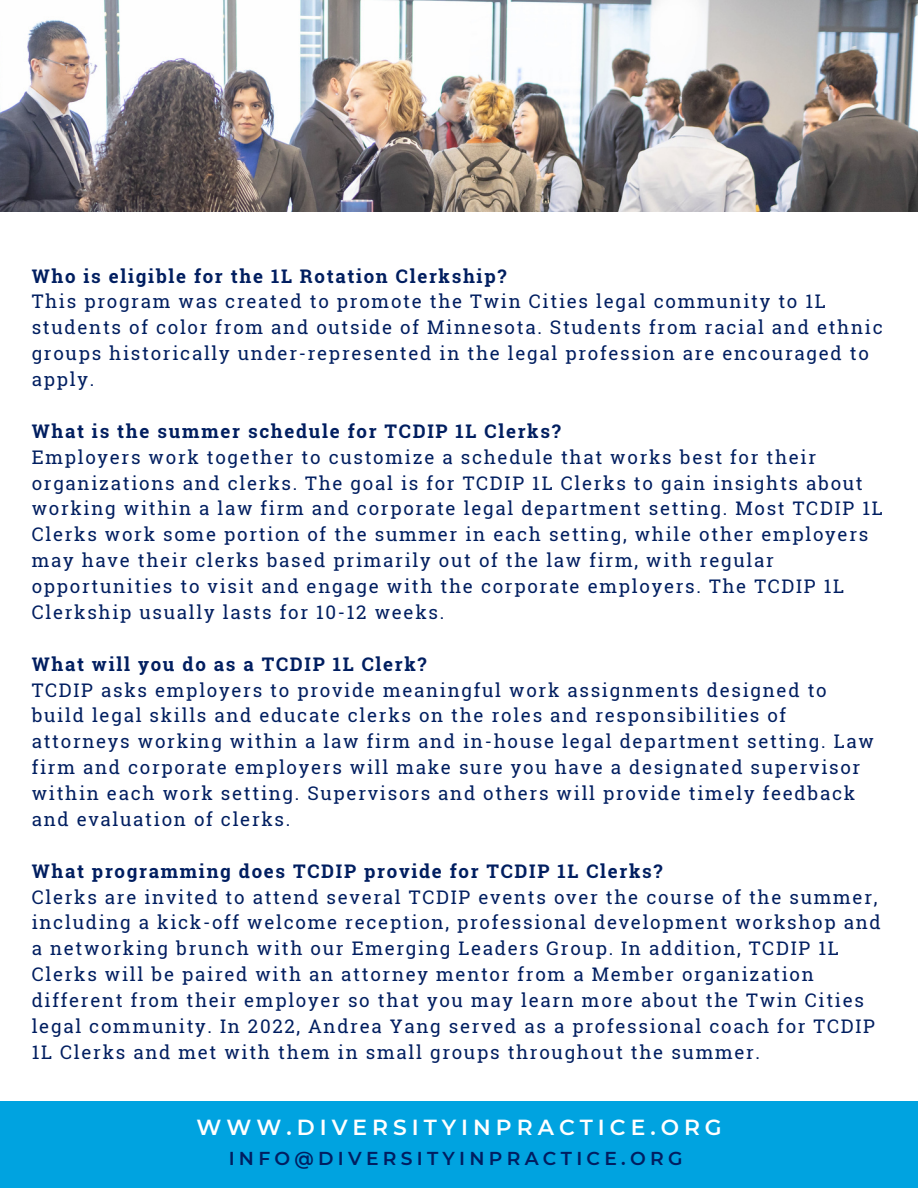
<style>
.page{position:relative;width:918px;height:1188px;background:#fff}
.page>*{position:absolute;margin:0;border:0;box-sizing:border-box;transform-origin:0 0}
.t1{font:600 21.75px "Montserrat";letter-spacing:.23em;color:#fff}
.t2{font:18.75px/25.8px "Roboto Slab";letter-spacing:.09em;color:#001e60}
.t3{font:700 18.75px "Roboto Slab";letter-spacing:.09em;color:#001e60}
.t4{font:600 18.75px "Montserrat";letter-spacing:.23em;color:#001e60}
</style>
<div class="page">
<img style="left:0;top:0;width:918px;height:212px">
<div style="left:0;top:1101px;width:918px;height:87px;background:#00a3e0"></div>
<p class="t3" style="left:32px;top:263px;width:476px">Who is eligible for the 1L Rotation Clerkship?</p>
<p class="t2" style="left:32px;top:288px;width:853px">This program was created to promote the Twin Cities legal community to 1L students of color from and outside of Minnesota. Students from racial and ethnic groups historically under-represented in the legal profession are encouraged to apply.</p>
<p class="t3" style="left:32px;top:418px;width:531px">What is the summer schedule for TCDIP 1L Clerks?</p>
<p class="t2" style="left:32px;top:443px;width:853px">Employers work together to customize a schedule that works best for their organizations and clerks. The goal is for TCDIP 1L Clerks to gain insights about working within a law firm and corporate legal department setting. Most TCDIP 1L Clerks work some portion of the summer in each setting, while other employers may have their clerks based primarily out of the law firm, with regular opportunities to visit and engage with the corporate employers. The TCDIP 1L Clerkship usually lasts for 10-12 weeks.</p>
<p class="t3" style="left:32px;top:651px;width:396px">What will you do as a TCDIP 1L Clerk?</p>
<p class="t2" style="left:32px;top:676px;width:844px">TCDIP asks employers to provide meaningful work assignments designed to build legal skills and educate clerks on the roles and responsibilities of attorneys working within a law firm and in-house legal department setting. Law firm and corporate employers will make sure you have a designated supervisor within each work setting. Supervisors and others will provide timely feedback and evaluation of clerks.</p>
<p class="t3" style="left:32px;top:858px;width:632px">What programming does TCDIP provide for TCDIP 1L Clerks?</p>
<p class="t2" style="left:32px;top:883px;width:851px">Clerks are invited to attend several TCDIP events over the course of the summer, including a kick-off welcome reception, professional development workshop and a networking brunch with our Emerging Leaders Group. In addition, TCDIP 1L Clerks will be paired with an attorney mentor from a Member organization different from their employer so that you may learn more about the Twin Cities legal community. In 2022, Andrea Yang served as a professional coach for TCDIP 1L Clerks and met with them in small groups throughout the summer.</p>
<p class="t1" style="left:197px;top:1114px;width:527px">WWW.DIVERSITYINPRACTICE.ORG</p>
<p class="t4" style="left:229px;top:1147px;width:455px">INFO@DIVERSITYINPRACTICE.ORG</p>
</div>
